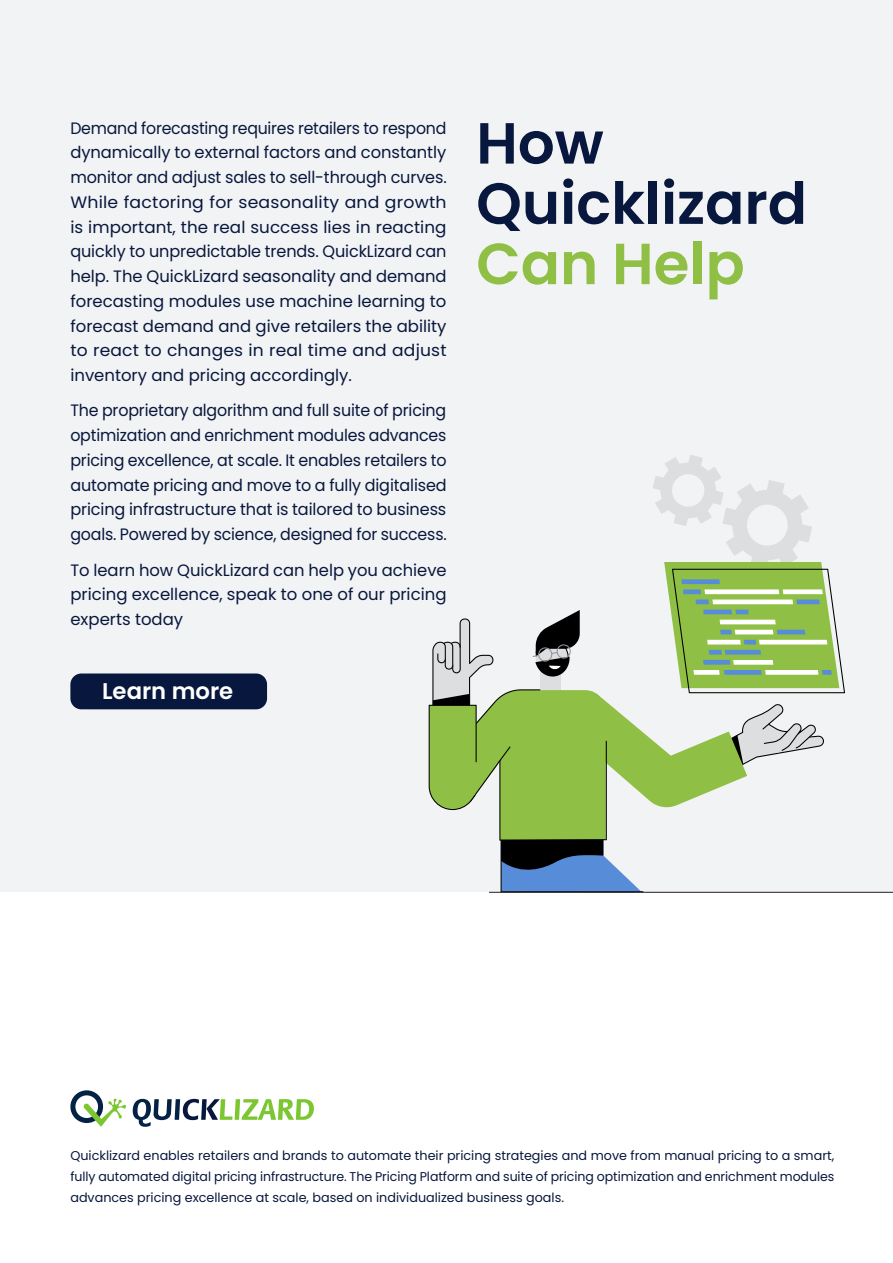
<style>
.page{position:relative;width:893px;height:1263px;background:#fff}
.page>*{position:absolute;margin:0;border:0;box-sizing:border-box;transform-origin:0 0}
.t1{font:600 57.9px/60.3px "Poppins";color:#08173d}
.t2{font:600 22.8px "Poppins";color:#fff}
.t3{font:16.5px/24.8px "Poppins";color:#08173d;text-align:justify;scale:.95 1}
.t4{font:16.5px/24.8px "Poppins";color:#08173d;text-align:justify;scale:.96 1}
.t5{font:16.5px/24.8px "Poppins";color:#08173d;text-align:justify}
.t6{font:12.75px/21px "Poppins";color:#08173d;text-align:justify}
.s1{color:#8fbf45}
</style>
<div class="page">
<div style="left:0;top:0;width:893px;height:892px;background:#f2f3f4"></div>
<svg style="left:133px;top:1099px;width:181px;height:28px"></svg>
<svg style="left:70px;top:1090px;width:56px;height:37px"></svg>
<svg style="left:429px;top:455px;width:416px;height:437px"></svg>
<hr style="left:489px;top:892px;width:404px;height:1px;background:#231f20">
<div style="left:70px;top:673px;width:197px;height:36px;background:#08173d;border-radius:11px"></div>
<p class="t3" style="left:70px;top:115px;width:398px">Demand forecasting requires retailers to respond dynamically to external factors and constantly monitor and adjust sales to sell-through curves.<br>While factoring for seasonality and growth is important, the real success lies in reacting quickly to unpredictable trends. QuickLizard can help. The QuickLizard seasonality and demand forecasting modules use machine learning to forecast demand and give retailers the ability to react to changes in real time and adjust inventory and pricing accordingly.</p>
<p class="t4" style="left:70px;top:398px;width:394px">The proprietary algorithm and full suite of pricing optimization and enrichment modules advances pricing excellence, at scale It. enables retailers to automate pricing and move to a fully digitalised pricing infrastructure that is tailored to business goals. Powered by science, designed for success.</p>
<p class="t5" style="left:70px;top:557px;width:378px">To learn how QuickLizard can help you achieve pricing excellence, speak to one of our pricing experts today</p>
<p class="t2" style="left:102px;top:678px;width:133px">Learn more</p>
<p class="t1" style="left:476px;top:113px;width:332px">How<br>Quicklizard<br><span class="s1">Can Help</span></p>
<p class="t6" style="left:70px;top:1145px;width:765px">Quicklizard enables retailers and brands to automate their pricing strategies and move from manual pricing to a smart, fully automated digital pricing infrastructure. The Pricing Platform and suite of pricing optimization and enrichment modules advances pricing excellence at scale, based on individualized business goals.</p>
</div>
